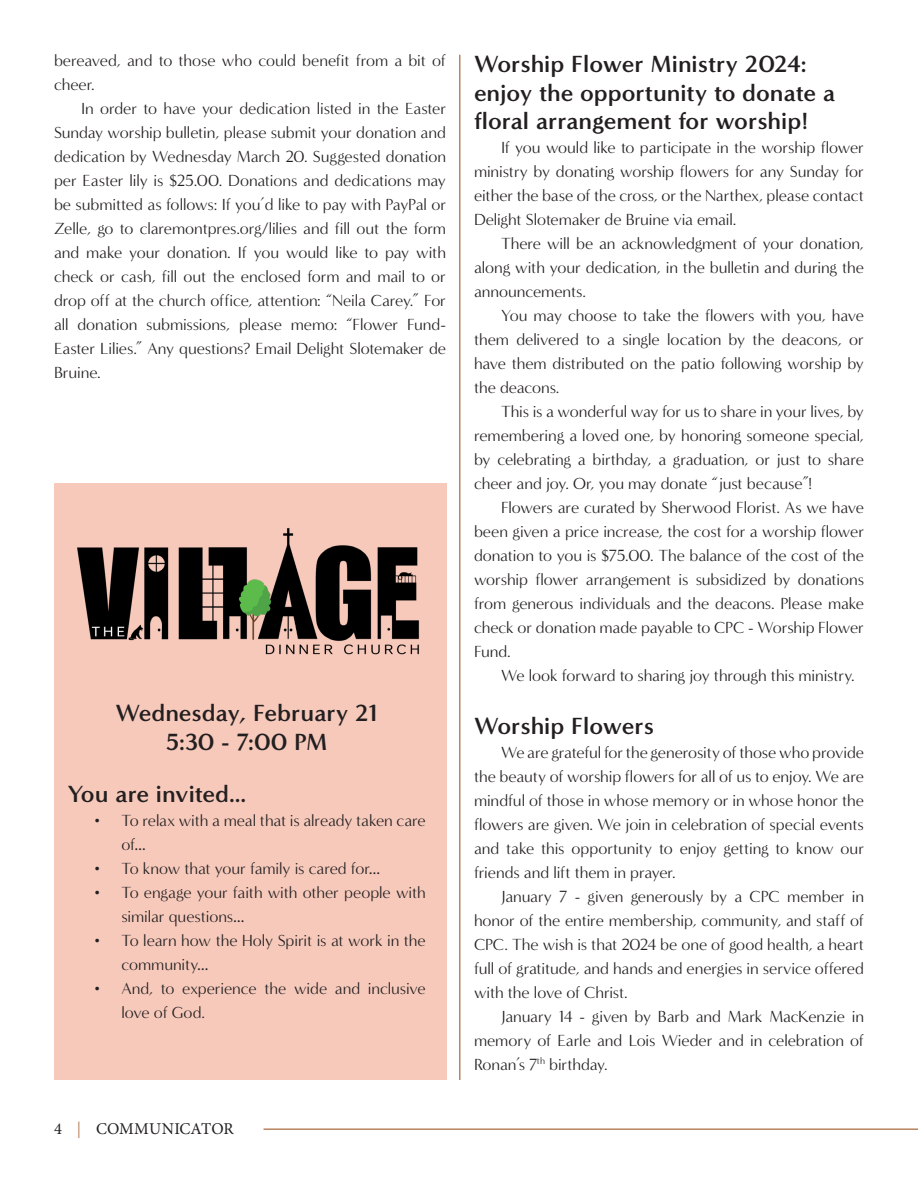
<style>
.page{position:relative;width:918px;height:1188px;background:#fff}
.page>*{position:absolute;margin:0;border:0;box-sizing:border-box;transform-origin:0 0}
.Title_Style_1{font:700 24px/28.5px "Minerva Modern";color:#231f20}
.t1{font:16.5px/24px "Minerva Modern";letter-spacing:-.005em;color:#231f20;text-align:justify}
.t2{font:16.5px "Minion Pro";letter-spacing:.005em;color:#231f20}
.s1{color:#b98460}
</style>
<div class="page">
<hr style="left:264px;top:1128px;width:654px;height:2px;background:#b98460">
<hr style="left:459px;top:55px;width:1px;height:1025px;background:#b98460">
<div style="left:54px;top:484px;width:392px;height:596px;background:#f6c9bb"></div>
<img style="left:77px;top:528px;width:343px;height:127px">
<p class="t1" style="left:54px;top:49px;width:393px">bereaved, and to those who could benefit from a bit of cheer.</p>
<p class="t1" style="left:54px;top:97px;width:394px;text-indent:27px">In order to have your dedication listed in the Easter Sunday worship bulletin, please submit your donation and dedication by Wednesday March 20. Suggested donation per Easter lily is $25.00. Donations and dedications may be submitted as follows: If you’d like to pay with PayPal or Zelle, go to claremontpres.org/lilies and fill out the form and make your donation. If you would like to pay with check or cash, fill out the enclosed form and mail to or drop off at the church office, attention: “Neila Carey.” For all donation submissions, please memo: “Flower Fund-Easter Lilies.” Any questions? Email Delight Slotemaker de Bruine.</p>
<p class="Title_Style_1" style="left:115px;top:699px;width:264px">Wednesday, February 21</p>
<p class="Title_Style_1" style="left:166px;top:727px;width:163px">5:30 - 7:00 PM</p>
<p class="Title_Style_1" style="left:67px;top:780px;width:180px">You are invited...</p>
<p class="t1" style="left:121px;top:809px;width:306px;text-indent:-27px">• To relax with a meal that is already taken care of…</p>
<p class="t1" style="left:94px;top:857px;width:287px">• To know that your family is cared for…</p>
<p class="t1" style="left:121px;top:881px;width:306px;text-indent:-27px">• To engage your faith with other people with similar questions…</p>
<p class="t1" style="left:121px;top:929px;width:306px;text-indent:-27px">• To learn how the Holy Spirit is at work in the community…</p>
<p class="t1" style="left:121px;top:977px;width:306px;text-indent:-27px">• And, to experience the wide and inclusive love of God.</p>
<p class="t2" style="left:54px;top:1118px;width:181px">4 <span class="s1">|</span> COMMUNICATOR</p>
<p class="Title_Style_1" style="left:474px;top:50px;width:363px">Worship Flower Ministry 2024: enjoy the opportunity to donate a floral arrangement for worship!</p>
<p class="t1" style="left:474px;top:136px;width:392px;text-indent:27px">If you would like to participate in the worship flower ministry by donating worship flowers for any Sunday for either the base of the cross, or the Narthex, please contact Delight Slotemaker de Bruine via email.</p>
<p class="t1" style="left:474px;top:232px;width:392px;text-indent:27px">There will be an acknowledgment of your donation, along with your dedication, in the bulletin and during the announcements.</p>
<p class="t1" style="left:474px;top:304px;width:392px;text-indent:27px">You may choose to take the flowers with you, have them delivered to a single location by the deacons, or have them distributed on the patio following worship by the deacons.</p>
<p class="t1" style="left:474px;top:400px;width:392px;text-indent:27px">This is a wonderful way for us to share in your lives, by remembering a loved one, by honoring someone special, by celebrating a birthday, a graduation, or just to share cheer and joy. Or, you may donate “just because”!</p>
<p class="t1" style="left:474px;top:496px;width:392px;text-indent:27px">Flowers are curated by Sherwood Florist. As we have been given a price increase, the cost for a worship flower donation to you is $75.00. The balance of the cost of the worship flower arrangement is subsidized by donations from generous individuals and the deacons. Please make check or donation made payable to CPC - Worship Flower Fund.</p>
<p class="t1" style="left:501px;top:664px;width:355px">We look forward to sharing joy through this ministry.</p>
<p class="Title_Style_1" style="left:474px;top:711px;width:181px">Worship Flowers</p>
<p class="t1" style="left:474px;top:740px;width:392px;text-indent:27px">We are grateful for the generosity of those who provide the beauty of worship flowers for all of us to enjoy. We are mindful of those in whose memory or in whose honor the flowers are given. We join in celebration of special events and take this opportunity to enjoy getting to know our friends and lift them in prayer.</p>
<p class="t1" style="left:474px;top:884px;width:392px;text-indent:27px">January 7 - given generously by a CPC member in honor of the entire membership, community, and staff of CPC. The wish is that 2024 be one of good health, a heart full of gratitude, and hands and energies in service offered with the love of Christ.</p>
<p class="t1" style="left:474px;top:1004px;width:392px;text-indent:27px">January 14 - given by Barb and Mark MacKenzie in memory of Earle and Lois Wieder and in celebration of Ronan’s 7<sup>th</sup> birthday.</p>
</div>
